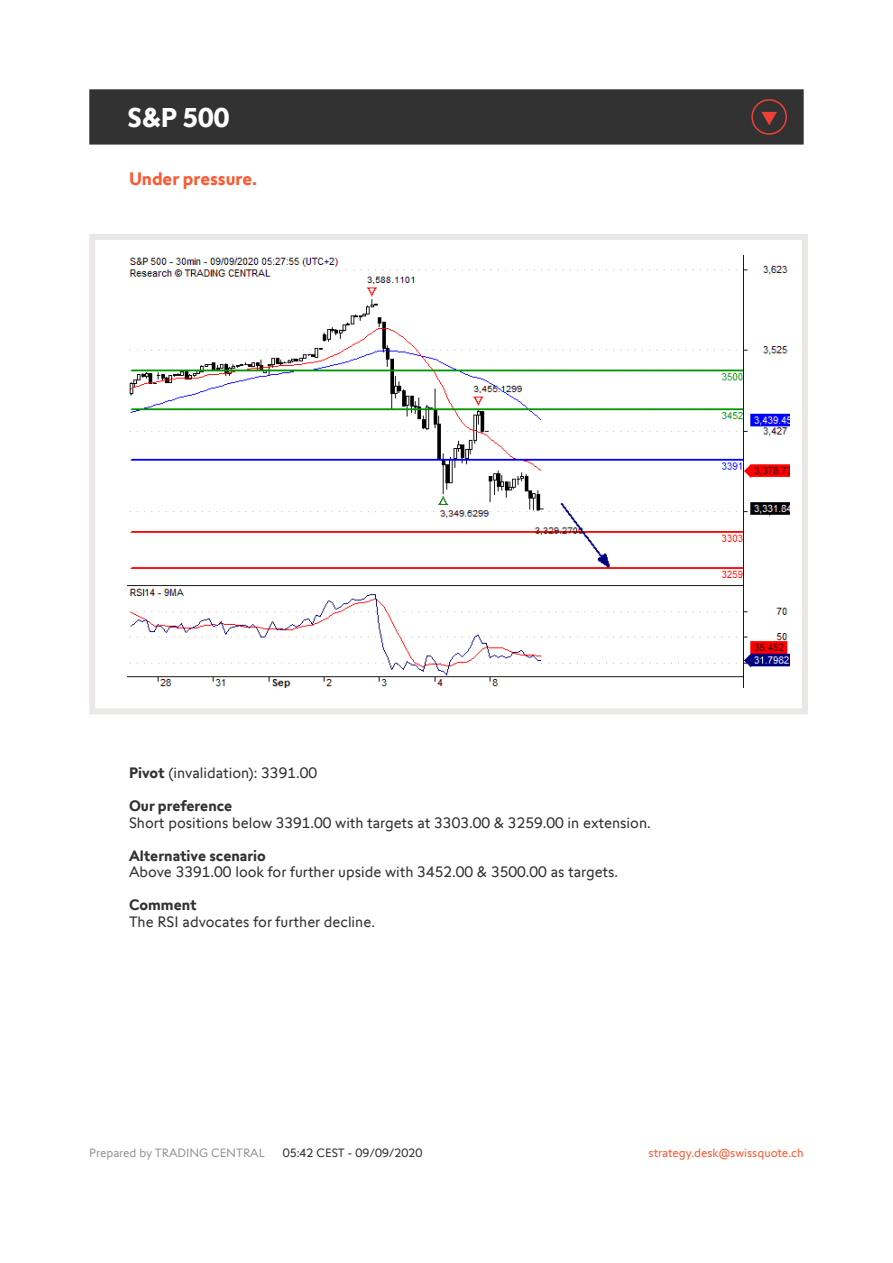
<style>
.page{position:relative;width:893px;height:1263px;background:#fff}
.page>*{position:absolute;margin:0;border:0;box-sizing:border-box;transform-origin:0 0}
.t1{font:700 27px "Swissquote CT";color:#fff}
.t2{font:700 18px "Swissquote CT";color:#fa5b35}
.t3{font:15px "Swissquote CT";color:#323232}
.t4{font:700 15px "Swissquote CT";color:#323232}
.t5{font:12px "Swissquote CT";color:#fa5b35}
.t6{font:12px "Swissquote CT";color:#939598}
.t7{font:12px "Swissquote CT";color:#323232}
.s1{font-weight:700}
</style>
<div class="page">
<div style="left:89px;top:234px;width:719px;height:480px;border:6px solid #e9e8e7"></div>
<div style="left:89px;top:89px;width:715px;height:56px;background:#323232;border:2px solid #323232"></div>
<img style="left:128px;top:255px;width:661px;height:432px">
<svg style="left:751px;top:99px;width:36px;height:36px"></svg>
<h1 class="t1" style="left:128px;top:101px;width:103px">S&amp;P 500</h1>
<p class="t2" style="left:129px;top:168px;width:129px">Under pressure.</p>
<p class="t3" style="left:129px;top:764px;width:190px"><span class="s1">Pivot</span> (invalidation): 3391.00</p>
<p class="t4" style="left:129px;top:797px;width:105px">Our preference</p>
<p class="t3" style="left:129px;top:814px;width:523px">Short positions below 3391.00 with targets at 3303.00 &amp; 3259.00 in extension.</p>
<p class="t4" style="left:129px;top:846px;width:138px">Alternative scenario</p>
<p class="t3" style="left:129px;top:863px;width:491px">Above 3391.00 look for further upside with 3452.00 &amp; 3500.00 as targets.</p>
<p class="t4" style="left:129px;top:896px;width:69px">Comment</p>
<p class="t3" style="left:129px;top:913px;width:247px">The RSI advocates for further decline.</p>
<p class="t6" style="left:89px;top:1145px;width:177px">Prepared by TRADING CENTRAL</p>
<p class="t7" style="left:283px;top:1145px;width:141px">05:42 CEST - 09/09/2020</p>
<p class="t5" style="left:649px;top:1145px;width:157px">strategy.desk@swissquote.ch</p>
</div>
